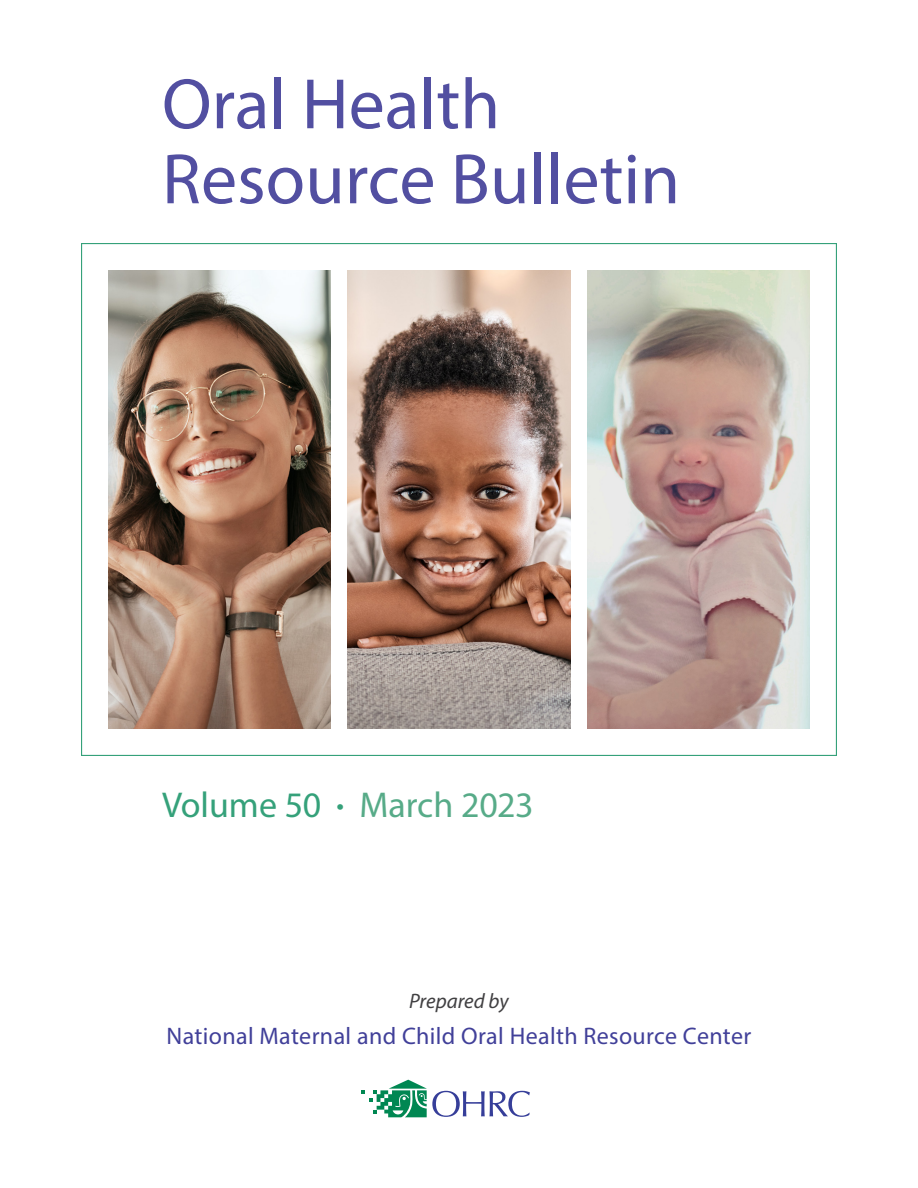
<style>
.page{position:relative;width:918px;height:1188px;background:#fff}
.page>*{position:absolute;margin:0;border:0;box-sizing:border-box;transform-origin:0 0}
.t1{font:72px/75px "Myriad Pro";color:#524fa1}
.t2{font:36px "Myriad Pro";color:#57ab88}
.t3{font:24px "Myriad Pro";letter-spacing:.015em;color:#414099}
.t4{font:italic 21px "Myriad Pro";letter-spacing:-.005em;color:#414042}
.s1{color:#35a17a}
.s2{font-size:27px;color:#35a17a}
</style>
<div class="page">
<svg style="left:361px;top:1080px;width:169px;height:37px"></svg>
<img style="left:587px;top:270px;width:223px;height:459px">
<img style="left:108px;top:270px;width:223px;height:459px">
<img style="left:348px;top:270px;width:222px;height:459px">
<h1 class="t1" style="left:162px;top:65px;width:520px">Oral Health<br>Resource Bulletin</h1>
<h2 class="t2" style="left:162px;top:782px;width:373px"><span class="s1">Volume 50</span> <span class="s2">•</span> March 2023</h2>
<p class="t4" style="left:409px;top:988px;width:101px">Prepared by</p>
<p class="t3" style="left:167px;top:1021px;width:586px">National Maternal and Child Oral Health Resource Center</p>
</div>
